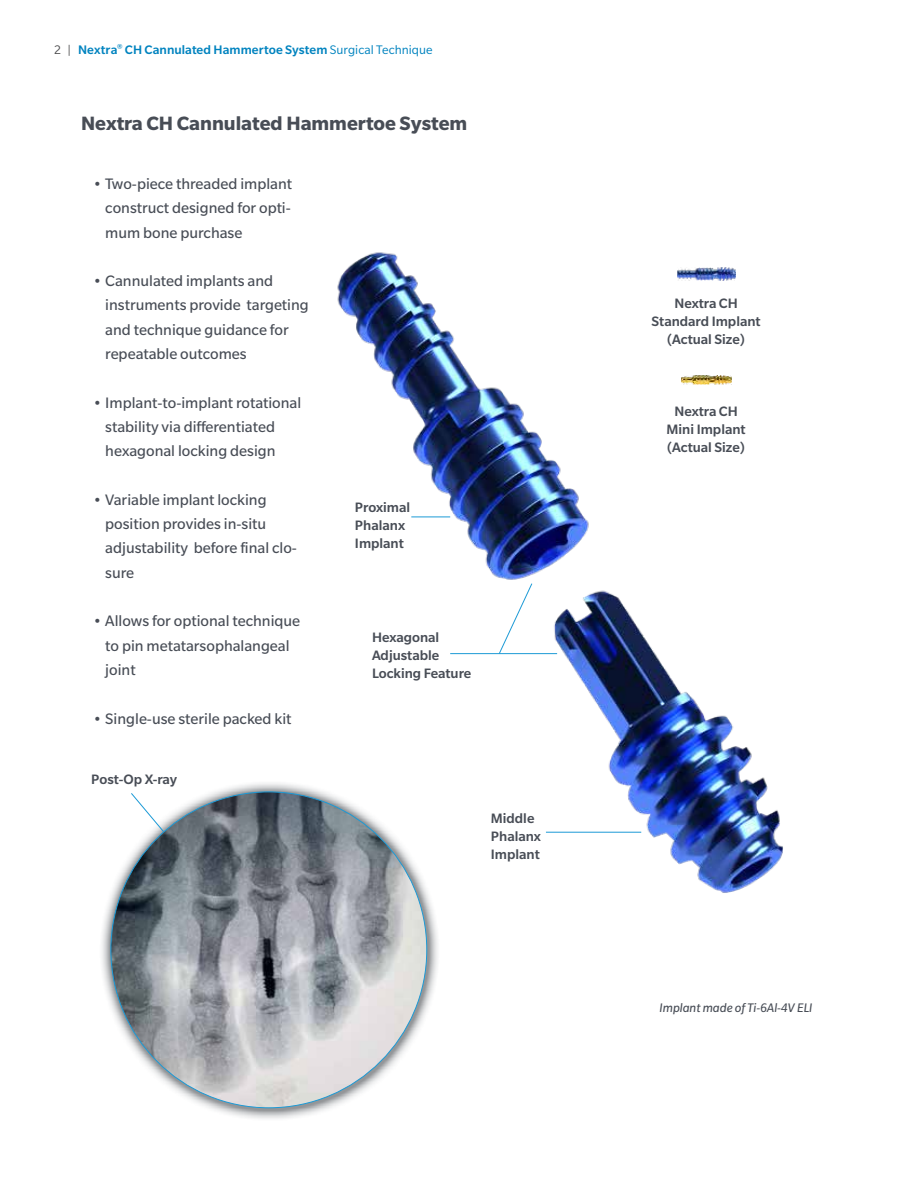
<style>
.page{position:relative;width:918px;height:1188px;background:#fff}
.page>*{position:absolute;margin:0;border:0;box-sizing:border-box;transform-origin:0 0}
.t1{font:700 21px "Slate Pro";color:#484d56}
.t2{font:16.5px/24.3px "Slate Pro";color:#484d56}
.t3{font:500 14.85px/17.9px "Slate Pro";color:#484d56}
.t4{font:500 13.5px "Slate Pro";letter-spacing:.005em;color:#0083bf}
.t5{font:italic 13.5px "Slate Pro";color:#484d56}
.s1{font-weight:400;color:#4d4d4f}
.s2{font-weight:400}
</style>
<div class="page">
<img style="left:337px;top:252px;width:446px;height:641px">
<img style="left:102px;top:779px;width:337px;height:340px">
<img style="left:111px;top:792px;width:316px;height:316px;border-radius:158px">
<img style="left:677px;top:267px;width:58px;height:13px">
<svg style="left:130px;top:792px;width:34px;height:40px"></svg>
<hr style="left:411px;top:517px;width:39px;height:1px;background:#1c9ad6">
<hr style="left:450px;top:653px;width:107px;height:1px;background:#1c9ad6">
<svg style="left:498px;top:583px;width:35px;height:72px"></svg>
<hr style="left:546px;top:832px;width:95px;height:1px;background:#1c9ad6">
<img style="left:681px;top:375px;width:50px;height:10px">
<p class="t4" style="left:54px;top:42px;width:380px"><span class="s1">2 |</span> Nextra<sup>®</sup> CH Cannulated Hammertoe System <span class="s2">Surgical Technique</span></p>
<p class="t1" style="left:81px;top:112px;width:388px">Nextra CH Cannulated Hammertoe System</p>
<p class="t2" style="left:105px;top:171px;width:188px;text-align:justify;text-indent:-12px">• Two-piece threaded implant construct designed for opti&shy;mum bone purchase</p>
<p class="t2" style="left:105px;top:269px;width:205px;text-indent:-12px">• Cannulated implants and instruments provide targeting and technique guidance for repeatable outcomes</p>
<p class="t2" style="left:105px;top:390px;width:197px;text-indent:-12px">• Implant-to-implant rotational stability via differentiated hexagonal locking design</p>
<p class="t2" style="left:105px;top:487px;width:193px;text-indent:-12px">• Variable implant locking position provides in-situ adjustability before final clo&shy;sure</p>
<p class="t2" style="left:105px;top:609px;width:196px;text-indent:-12px">• Allows for optional technique to pin metatarsophalangeal joint</p>
<p class="t2" style="left:93px;top:706px;width:200px">• Single-use sterile packed kit</p>
<p class="t3" style="left:91px;top:771px;width:87px">Post-Op X-ray</p>
<p class="t3" style="left:355px;top:498px;width:57px">Proximal<br>Phalanx<br>Implant</p>
<p class="t3" style="left:372px;top:628px;width:101px">Hexagonal<br>Adjustable<br>Locking Feature</p>
<p class="t3" style="left:491px;top:809px;width:52px">Middle<br>Phalanx<br>Implant</p>
<p class="t3" style="left:652px;top:294px;width:111px;text-align:center">Nextra CH<br>Standard Implant (Actual Size)</p>
<p class="t3" style="left:667px;top:402px;width:81px;text-align:center">Nextra CH<br>Mini Implant (Actual Size)</p>
<p class="t5" style="left:659px;top:1001px;width:155px">Implant made of Ti-6Al-4V ELI</p>
</div>
